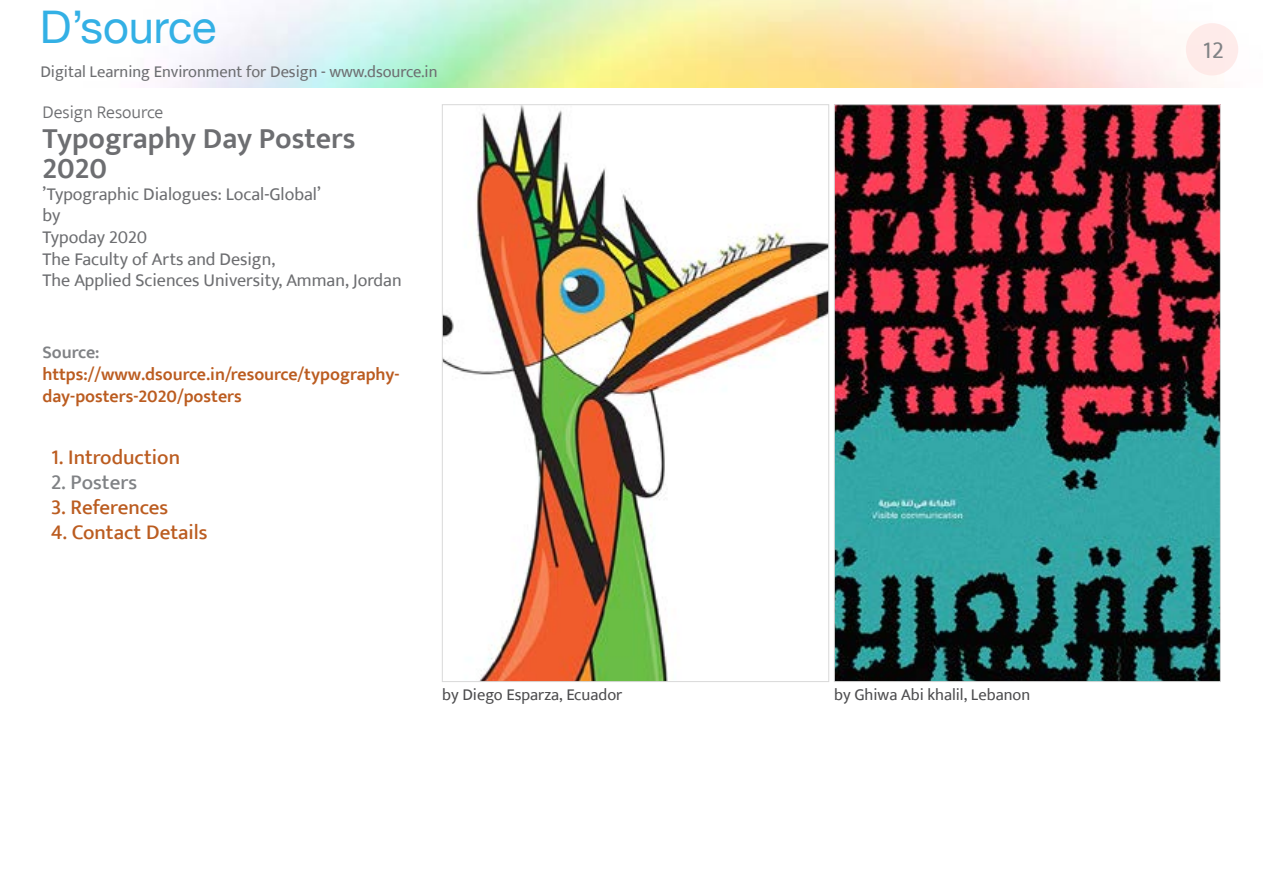
<style>
.page{position:relative;width:1263px;height:893px;background:#fff}
.page>*{position:absolute;margin:0;border:0;box-sizing:border-box;transform-origin:0 0}
.t1{font:45px "Helvetica Neue";color:#33b0e5}
.t2{font:600 30px/30px "Ek Mukta";color:#6d6e71}
.t3{font:24px "Ek Mukta";color:#808285}
.t4{font:500 21px "Ek Mukta";color:#bb5c20}
.t5{font:500 21px "Ek Mukta";color:#808285}
.t6{font:18px/21.6px "Ek Mukta";color:#6d6e71}
.t7{font:600 18px/21.6px "Ek Mukta";color:#bb5c20}
.t8{font:300 18px "Ek Mukta";color:#6d6e71}
.t9{font:600 18px "Ek Mukta";color:#808285}
.t10{font:16.5px "Ek Mukta";color:#6d6e71}
.t11{font:16.5px "Ek Mukta";color:#4d4d4f}
</style>
<div class="page">
<div style="left:1186px;top:23px;width:52px;height:52px;background:#feebea;border-radius:50%"></div>
<img style="left:836px;top:107px;width:382px;height:573px">
<img style="left:444px;top:107px;width:383px;height:573px">
<h1 class="t1" style="left:40px;top:0;width:178px">D’source</h1>
<p class="t10" style="left:40px;top:62px;width:399px">Digital Learning Environment for Design - www.dsource.in</p>
<p class="t8" style="left:43px;top:101px;width:122px">Design Resource</p>
<h2 class="t2" style="left:43px;top:123px;width:315px">Typography Day Posters<br>2020</h2>
<p class="t6" style="left:43px;top:183px;width:361px">’Typographic Dialogues: Local-Global’<br>by<br>Typoday 2020<br>The Faculty of Arts and Design,<br>The Applied Sciences University, Amman, Jordan</p>
<p class="t9" style="left:43px;top:342px;width:59px">Source:</p>
<p class="t7" style="left:43px;top:363px;width:359px">https://www.dsource.in/resource/typography&shy;day-posters-2020/posters</p>
<p class="t4" style="left:51px;top:444px;width:131px">1. Introduction</p>
<p class="t5" style="left:51px;top:469px;width:88px">2. Posters</p>
<p class="t4" style="left:51px;top:494px;width:119px">3. References</p>
<p class="t4" style="left:51px;top:520px;width:158px">4. Contact Details</p>
<p class="t11" style="left:442px;top:685px;width:182px">by Diego Esparza, Ecuador</p>
<p class="t11" style="left:834px;top:685px;width:197px">by Ghiwa Abi khalil, Lebanon</p>
<h3 class="t3" style="left:1203px;top:35px;width:22px">12</h3>
</div>
